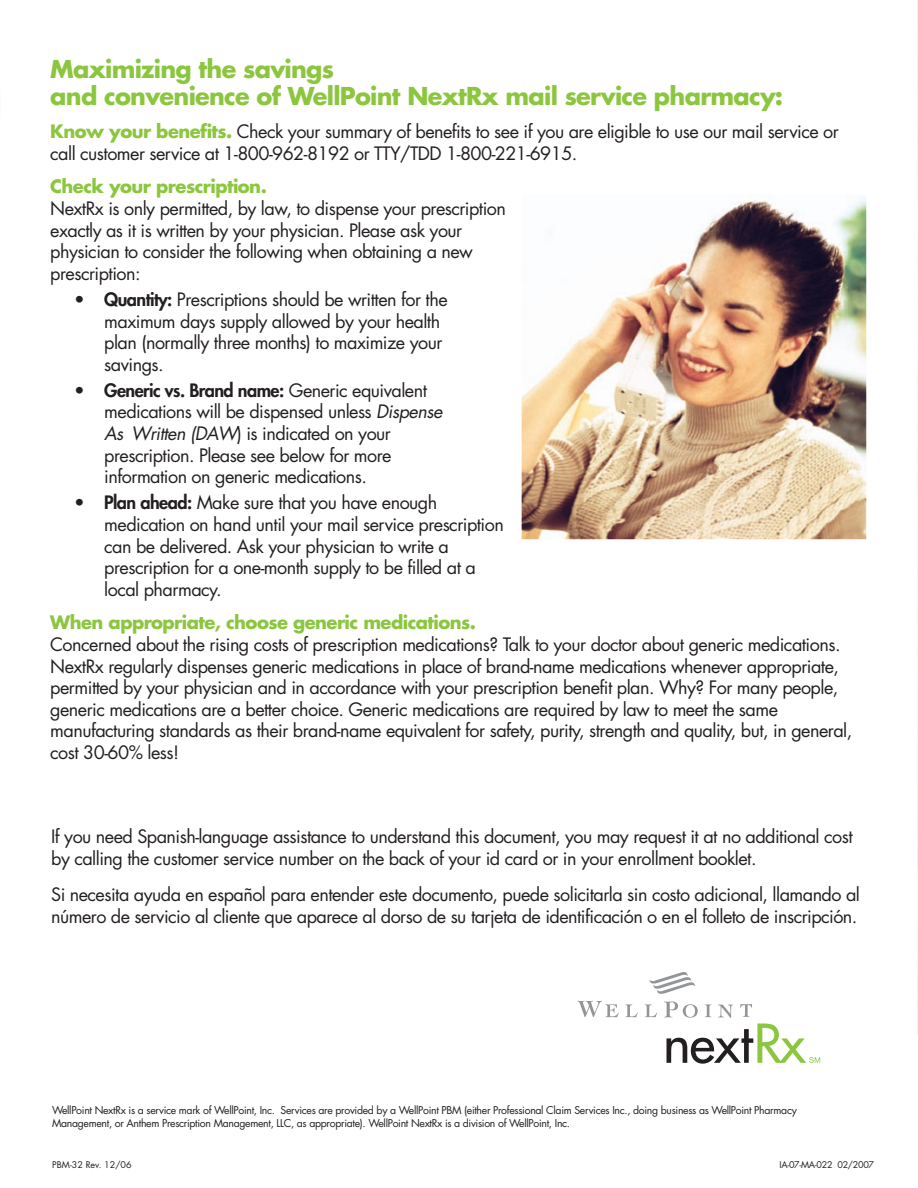
<style>
.page{position:relative;width:918px;height:1188px;background:#fff}
.page>*{position:absolute;margin:0;border:0;box-sizing:border-box;transform-origin:0 0}
.t1{font:700 24px/27px "Futura";letter-spacing:-.03em;color:#8bc63e}
.t2{font:18px/21.6px "Futura";letter-spacing:-.03em;color:#231f20}
.t3{font:700 18px "Futura";letter-spacing:-.03em;color:#8bc63e}
.t4{font:10.5px/12.6px "Futura";letter-spacing:-.03em;color:#231f20}
.t5{font:9px "Futura";letter-spacing:-.03em;color:#231f20}
.t6{font:9px "Futura";color:#231f20}
.s1{font-weight:700;color:#8bc63e}
.s2{font-weight:800}
.s3{font-style:italic}
</style>
<div class="page">
<svg style="left:649px;top:972px;width:47px;height:22px"></svg>
<svg style="left:645px;top:1004px;width:12px;height:13px"></svg>
<svg style="left:625px;top:1004px;width:13px;height:13px"></svg>
<svg style="left:578px;top:1001px;width:41px;height:16px"></svg>
<svg style="left:664px;top:1001px;width:34px;height:17px"></svg>
<svg style="left:705px;top:1004px;width:7px;height:13px"></svg>
<svg style="left:718px;top:1005px;width:15px;height:13px"></svg>
<svg style="left:740px;top:1004px;width:12px;height:13px"></svg>
<svg style="left:667px;top:1024px;width:153px;height:40px"></svg>
<img style="left:917px;top:0;width:1px;height:1034px">
<img style="left:522px;top:198px;width:344px;height:341px">
<h1 class="t1" style="left:50px;top:54px;width:734px">Maximizing the savings<br>and convenience of WellPoint NextRx mail service pharmacy:</h1>
<p class="t2" style="left:50px;top:121px;width:790px"><span class="s1">Know your benefits.</span> Check your summary of benefits to see if you are eligible to use our mail service or call customer service at 1-800-962-8192 or TTY/TDD 1-800-221-6915.</p>
<p class="t3" style="left:50px;top:174px;width:218px">Check your prescription.</p>
<p class="t2" style="left:50px;top:197px;width:457px">NextRx is only permitted, by law, to dispense your prescription exactly as it is written by your physician. Please ask your physician to consider the following when obtaining a new prescription:</p>
<p class="t2" style="left:104px;top:288px;width:345px;text-indent:-30px">• <span class="s2">Quantity:</span> Prescriptions should be written for the maximum days supply allowed by your health plan (normally three months) to maximize your savings.</p>
<p class="t2" style="left:104px;top:379px;width:340px;text-indent:-30px">• <span class="s2">Generic vs. Brand name:</span> Generic equivalent medications will be dispensed unless <span class="s3">Dispense As Written (DAW</span>) is indicated on your prescription. Please see below for more information on generic medications.</p>
<p class="t2" style="left:104px;top:492px;width:401px;text-indent:-30px">• <span class="s2">Plan ahead:</span> Make sure that you have enough medication on hand until your mail service prescription can be delivered. Ask your physician to write a prescription for a one-month supply to be filled at a local pharmacy.</p>
<p class="t3" style="left:50px;top:610px;width:427px">When appropriate, choose generic medications.</p>
<p class="t2" style="left:50px;top:633px;width:804px">Concerned about the rising costs of prescription medications? Talk to your doctor about generic medications.<br>NextRx regularly dispenses generic medications in place of brand-name medications whenever appropriate, permitted by your physician and in accordance with your prescription benefit plan. Why? For many people, generic medications are a better choice. Generic medications are required by law to meet the same manufacturing standards as their brand-name equivalent for safety, purity, strength and quality, but, in general, cost 30-60% less!</p>
<p class="t2" style="left:51px;top:825px;width:803px">If you need Spanish-language assistance to understand this document, you may request it at no additional cost by calling the customer service number on the back of your id card or in your enrollment booklet.</p>
<p class="t2" style="left:51px;top:883px;width:810px">Si necesita ayuda en español para entender este documento, puede solicitarla sin costo adicional, llamando al número de servicio al cliente que aparece al dorso de su tarjeta de identificación o en el folleto de inscripción.</p>
<p class="t4" style="left:52px;top:1104px;width:746px">WellPoint NextRx is a service mark of WellPoint, Inc. Services are provided by a WellPoint PBM (either Professional Claim Services Inc., doing business as WellPoint Pharmacy<br>Management, or Anthem Prescription Management, LLC, as appropriate). WellPoint NextRx is a division of WellPoint, Inc.</p>
<p class="t6" style="left:52px;top:1159px;width:81px">PBM-32 Rev. 12/06</p>
<p class="t5" style="left:780px;top:1159px;width:96px">IA-07-MA-022 02/2007</p>
</div>
